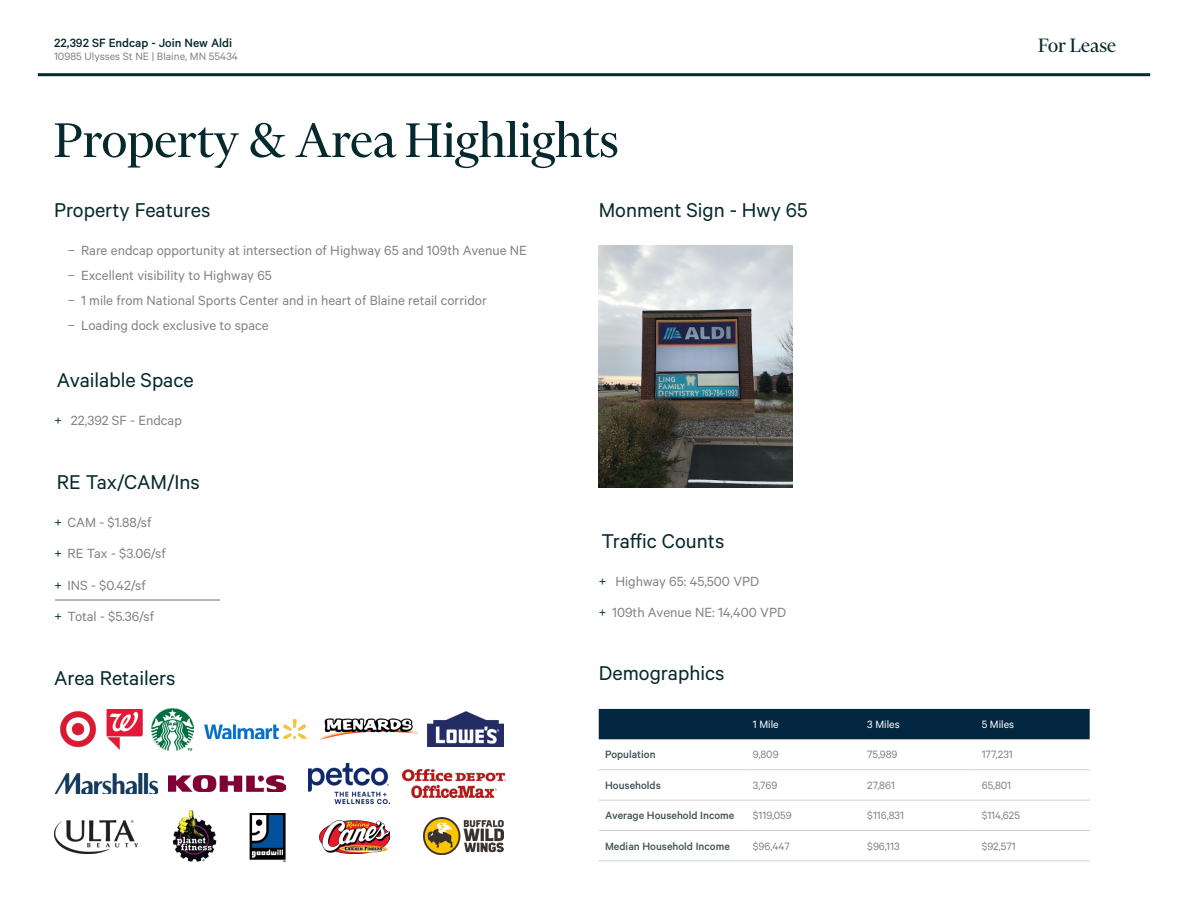
<style>
.page{position:relative;width:1188px;height:918px;background:#fff}
.page>*{position:absolute;margin:0;border:0;box-sizing:border-box;transform-origin:0 0}
.Heading_Large{font:55.5px "Financier Display";color:#05292c}
.Subheading_Large{font:22.5px "Calibre";color:#05292c}
.t1{font:22.05px "Financier Display";color:#05292c}
.t2{font:15px "Calibre";color:#808581}
.t3{font:500 13.5px "Calibre";color:#05292c}
.Table_Content{font:12px "Calibre";color:#808581}
.Table_Content_Bold{font:500 12px "Calibre";color:#415255}
.Table_Header{font:12px "Calibre";color:#fff}
.s1{color:#023f2c}
</style>
<div class="page">
<hr style="left:38px;top:73px;width:1112px;height:3px;background:#05292c">
<hr style="left:55px;top:600px;width:165px;height:1px;background:#6d6f71">
<div style="left:599px;top:709px;width:491px;height:30px;background:#042741"></div>
<hr style="left:599px;top:769px;width:148px;height:1px;background:#cad0d2">
<hr style="left:747px;top:769px;width:114px;height:1px;background:#cad0d2">
<hr style="left:861px;top:769px;width:114px;height:1px;background:#cad0d2">
<hr style="left:975px;top:769px;width:115px;height:1px;background:#cad0d2">
<hr style="left:599px;top:800px;width:148px;height:1px;background:#cad0d2">
<hr style="left:747px;top:800px;width:114px;height:1px;background:#cad0d2">
<hr style="left:861px;top:800px;width:114px;height:1px;background:#cad0d2">
<hr style="left:975px;top:800px;width:115px;height:1px;background:#cad0d2">
<hr style="left:599px;top:830px;width:148px;height:1px;background:#cad0d2">
<hr style="left:747px;top:830px;width:114px;height:1px;background:#cad0d2">
<hr style="left:861px;top:830px;width:114px;height:1px;background:#cad0d2">
<hr style="left:975px;top:830px;width:115px;height:1px;background:#cad0d2">
<hr style="left:599px;top:861px;width:148px;height:1px;background:#cad0d2">
<hr style="left:747px;top:861px;width:114px;height:1px;background:#cad0d2">
<hr style="left:861px;top:861px;width:114px;height:1px;background:#cad0d2">
<hr style="left:975px;top:861px;width:115px;height:1px;background:#cad0d2">
<img style="left:60px;top:711px;width:37px;height:37px">
<img style="left:106px;top:709px;width:41px;height:40px">
<img style="left:319px;top:719px;width:99px;height:20px">
<img style="left:428px;top:711px;width:76px;height:36px">
<img style="left:55px;top:774px;width:102px;height:19px">
<img style="left:168px;top:776px;width:117px;height:15px">
<img style="left:309px;top:764px;width:80px;height:39px">
<img style="left:402px;top:770px;width:103px;height:27px">
<img style="left:55px;top:821px;width:82px;height:33px">
<img style="left:172px;top:810px;width:45px;height:51px">
<img style="left:249px;top:814px;width:37px;height:47px">
<img style="left:320px;top:820px;width:69px;height:34px">
<img style="left:424px;top:817px;width:80px;height:37px">
<img style="left:205px;top:720px;width:103px;height:19px">
<img style="left:152px;top:708px;width:41px;height:42px">
<img style="left:599px;top:246px;width:194px;height:241px">
<p class="t3" style="left:54px;top:35px;width:180px">22,392 SF Endcap - Join New Aldi</p>
<p class="Table_Content" style="left:54px;top:50px;width:186px">10985 Ulysses St NE | Blaine, MN 55434</p>
<h3 class="t1" style="left:1038px;top:34px;width:79px">For Lease</h3>
<p class="Heading_Large" style="left:54px;top:111px;width:566px">Property &amp; Area Highlights</p>
<p class="Subheading_Large" style="left:54px;top:197px;width:158px">Property Features</p>
<p class="t2" style="left:68px;top:242px;width:461px">− Rare endcap opportunity at intersection of Highway 65 and 109th Avenue NE</p>
<p class="t2" style="left:68px;top:267px;width:206px">− Excellent visibility to Highway 65</p>
<p class="t2" style="left:68px;top:291px;width:421px">− 1 mile from National Sports Center and in heart of Blaine retail corridor</p>
<p class="t2" style="left:68px;top:316px;width:203px">− Loading dock exclusive to space</p>
<p class="Subheading_Large" style="left:57px;top:367px;width:138px">Available Space</p>
<p class="t2" style="left:54px;top:412px;width:129px"><span class="s1">+</span> 22,392 SF - Endcap</p>
<p class="Subheading_Large" style="left:57px;top:469px;width:145px">RE Tax/CAM/Ins</p>
<p class="t2" style="left:54px;top:513px;width:99px"><span class="s1">+</span> CAM - $1.88/sf</p>
<p class="t2" style="left:54px;top:545px;width:113px"><span class="s1">+</span> RE Tax - $3.06/sf</p>
<p class="t2" style="left:54px;top:576px;width:93px"><span class="s1">+</span> INS - $0.42/sf</p>
<p class="t2" style="left:54px;top:608px;width:102px"><span class="s1">+</span> Total - $5.36/sf</p>
<p class="Subheading_Large" style="left:54px;top:664px;width:123px">Area Retailers</p>
<p class="Subheading_Large" style="left:599px;top:197px;width:210px">Monment Sign - Hwy 65</p>
<p class="Subheading_Large" style="left:601px;top:527px;width:124px">Traffic Counts</p>
<p class="t2" style="left:599px;top:572px;width:162px"><span class="s1">+</span> Highway 65: 45,500 VPD</p>
<p class="t2" style="left:599px;top:604px;width:189px"><span class="s1">+</span> 109th Avenue NE: 14,400 VPD</p>
<p class="Subheading_Large" style="left:599px;top:660px;width:127px">Demographics</p>
<p class="Table_Header" style="left:753px;top:717px;width:27px">1 Mile</p>
<p class="Table_Header" style="left:867px;top:717px;width:34px">3 Miles</p>
<p class="Table_Header" style="left:982px;top:717px;width:34px">5 Miles</p>
<p class="Table_Content_Bold" style="left:605px;top:748px;width:52px">Population</p>
<p class="Table_Content" style="left:753px;top:748px;width:27px">9,809</p>
<p class="Table_Content" style="left:867px;top:748px;width:32px">75,989</p>
<p class="Table_Content" style="left:982px;top:748px;width:33px">177,231</p>
<p class="Table_Content_Bold" style="left:605px;top:778px;width:57px">Households</p>
<p class="Table_Content" style="left:753px;top:778px;width:26px">3,769</p>
<p class="Table_Content" style="left:867px;top:778px;width:29px">27,861</p>
<p class="Table_Content" style="left:982px;top:778px;width:31px">65,801</p>
<p class="Table_Content_Bold" style="left:605px;top:808px;width:131px">Average Household Income</p>
<p class="Table_Content" style="left:753px;top:808px;width:40px">$119,059</p>
<p class="Table_Content" style="left:867px;top:808px;width:38px">$116,831</p>
<p class="Table_Content" style="left:982px;top:808px;width:40px">$114,625</p>
<p class="Table_Content_Bold" style="left:605px;top:839px;width:126px">Median Household Income</p>
<p class="Table_Content" style="left:753px;top:839px;width:38px">$96,447</p>
<p class="Table_Content" style="left:867px;top:839px;width:34px">$96,113</p>
<p class="Table_Content" style="left:982px;top:839px;width:36px">$92,571</p>
</div>
